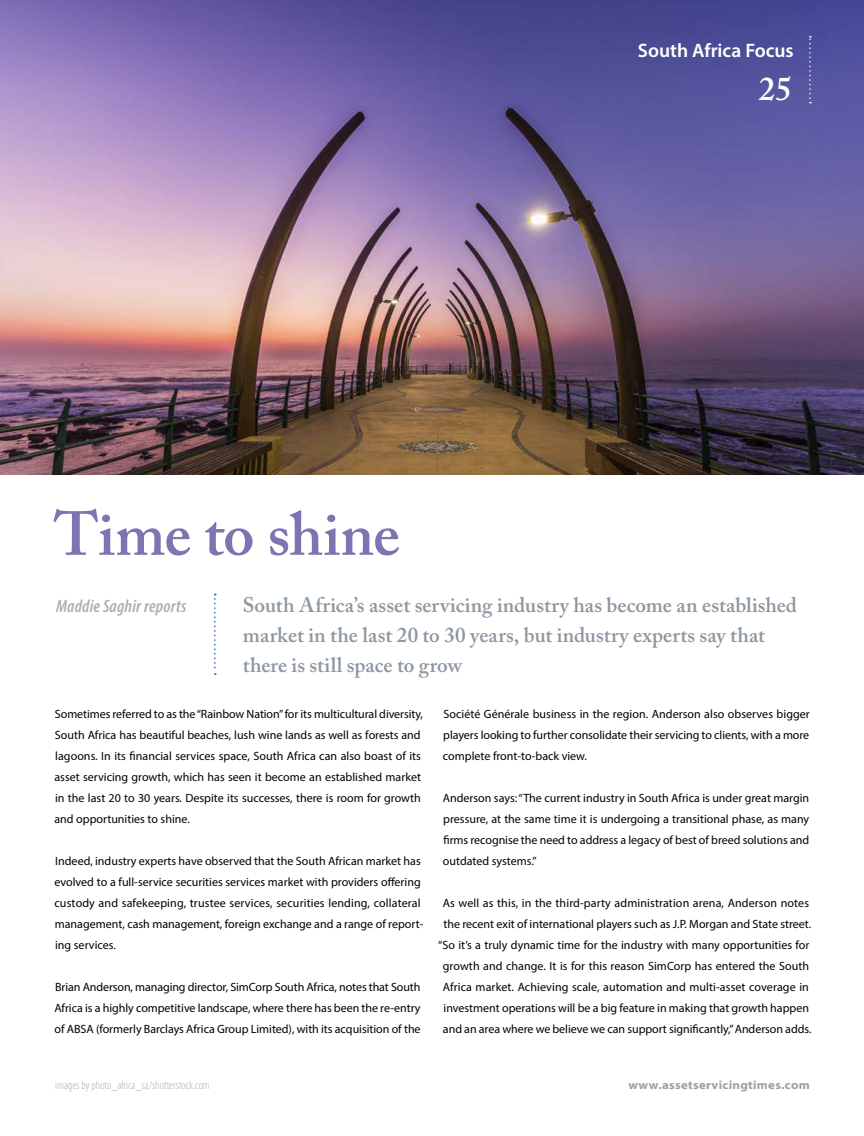
<style>
.page{position:relative;width:864px;height:1136px;background:#fff}
.page>*{position:absolute;margin:0;border:0;box-sizing:border-box;transform-origin:0 0}
.t1{font:600 61.5px "Adobe Caslon Pro";letter-spacing:-.01em;color:#7b75b1}
.t2{font:600 33px "Adobe Caslon Pro";color:#fff}
.t3{font:600 21px/30px "Adobe Caslon Pro";color:#8d97a1}
.t4{font:600 19.5px "Myriad Pro";color:#fff}
.t5{font:italic 600 condensed 18px "Myriad Pro";letter-spacing:.01em;color:#a9b1b8}
.t6{font:12px/21px "Myriad Pro";color:#000;text-align:justify}
.t7{font:300 condensed 12px "Myriad Pro";color:#a9b1b8}
.t8{font:700 semi-expanded 12px "Myriad Pro";letter-spacing:.025em;color:#97a1a9}
</style>
<div class="page">
<img style="left:0;top:0;width:863px;height:475px">
<svg style="left:214px;top:593px;width:2px;height:81px"></svg>
<svg style="left:808px;top:36px;width:2px;height:67px"></svg>
<h3 class="t4" style="left:637px;top:38px;width:157px">South Africa Focus</h3>
<h1 class="t1" style="left:54px;top:497px;width:347px">Time to shine</h1>
<h2 class="t2" style="left:758px;top:70px;width:34px">25</h2>
<h3 class="t5" style="left:56px;top:594px;width:132px">Maddie Saghir reports</h3>
<h3 class="t3" style="left:242px;top:589px;width:555px">South Africa’s asset servicing industry has become an established market in the last 20 to 30 years, but industry experts say that there is still space to grow</h3>
<p class="t6" style="left:54px;top:703px;width:370px;text-align:left">Sometimes referred to as the “Rainbow Nation” for its multicultural diversity, South Africa has beautiful beaches, lush wine lands as well as forests and lagoons. In its financial services space, South Africa can also boast of its asset servicing growth, which has seen it become an established market in the last 20 to 30 years. Despite its successes, there is room for growth and opportunities to shine.</p>
<p class="t6" style="left:54px;top:850px;width:370px;text-align:left">Indeed, industry experts have observed that the South African market has evolved to a full-service securities services market with providers offering custody and safekeeping, trustee services, securities lending, collateral management, cash management, foreign exchange and a range of report&shy;ing services.</p>
<p class="t6" style="left:54px;top:976px;width:367px">Brian Anderson, managing director, SimCorp South Africa, notes that South Africa is a highly competitive landscape, where there has been the re-entry of ABSA (formerly Barclays Africa Group Limited), with its acquisition of the</p>
<p class="t6" style="left:442px;top:703px;width:368px">Société Générale business in the region. Anderson also observes bigger players looking to further consolidate their servicing to clients, with a more complete front-to-back view.</p>
<p class="t6" style="left:442px;top:787px;width:368px">Anderson says: “The current industry in South Africa is under great margin pressure, at the same time it is undergoing a transitional phase, as many firms recognise the need to address a legacy of best of breed solutions and outdated systems.”</p>
<p class="t6" style="left:438px;top:892px;width:375px;text-align:center">As well as this, in the third-party administration arena, Anderson notes the recent exit of international players such as J.P. Morgan and State street. “So it’s a truly dynamic time for the industry with many opportunities for growth and change. It is for this reason SimCorp has entered the South Africa market. Achieving scale, automation and multi-asset coverage in investment operations will be a big feature in making that growth happen and an area where we believe we can support significantly,” Anderson adds.</p>
<p class="t7" style="left:55px;top:1078px;width:156px">images by photo_africa_sa/shutterstock.com</p>
<p class="t8" style="left:628px;top:1077px;width:183px">www.assetservicingtimes.com</p>
</div>
